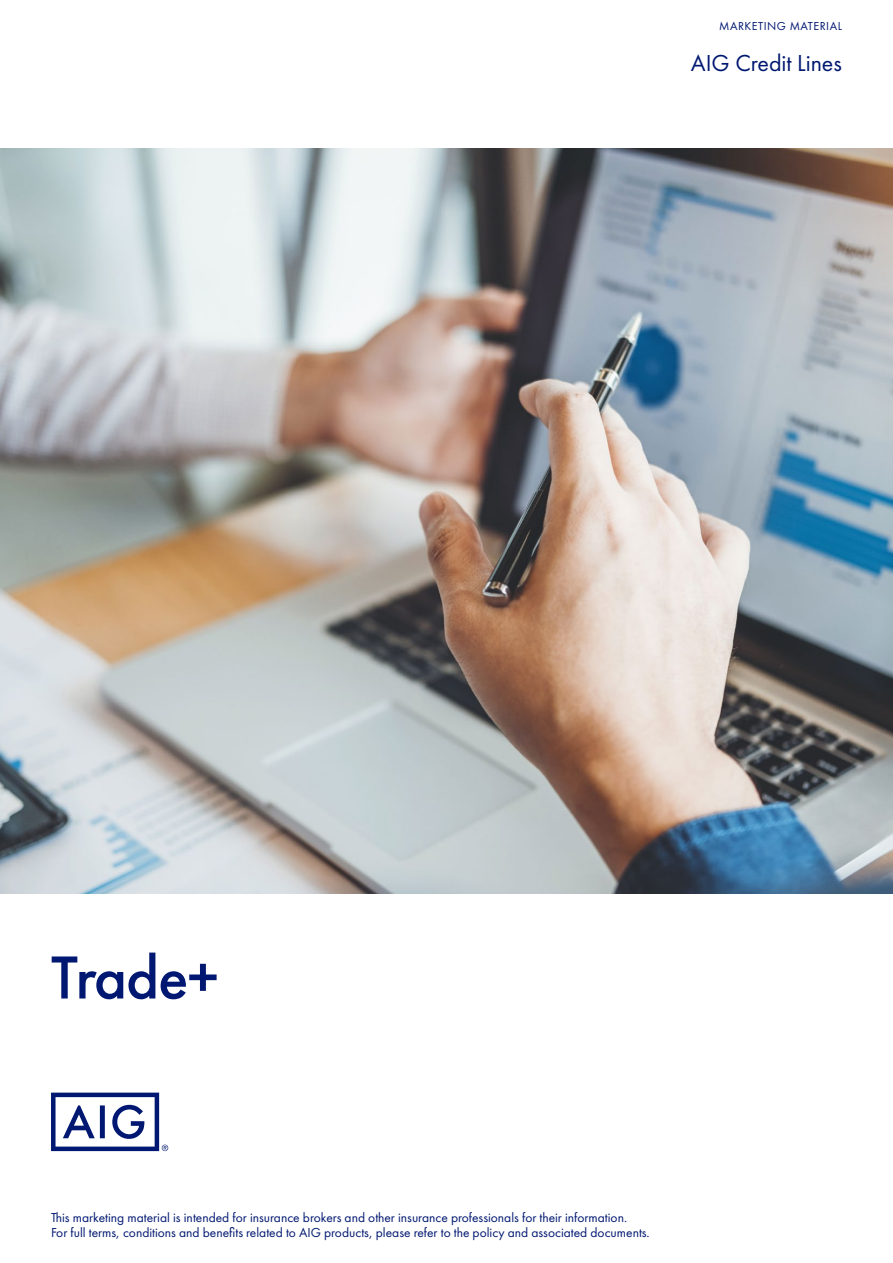
<style>
.page{position:relative;width:893px;height:1263px;background:#fff}
.page>*{position:absolute;margin:0;border:0;box-sizing:border-box;transform-origin:0 0}
.cover_h1{font:500 63px "Futura PT";letter-spacing:-.03em;color:#001871}
.biz_area{font:24px "Futura PT";color:#001871}
.foot_mark{font:13.5px/15px "Futura PT";color:#001871}
.marketing{font:12px "Futura PT";letter-spacing:.04em;color:#001871}
</style>
<div class="page">
<img style="left:0;top:149px;width:893px;height:744px">
<svg style="left:51px;top:1092px;width:117px;height:59px"></svg>
<p class="marketing" style="left:719px;top:19px;width:124px">MARKETING MATERIAL</p>
<p class="biz_area" style="left:691px;top:49px;width:153px">AIG Credit Lines</p>
<h1 class="cover_h1" style="left:51px;top:939px;width:169px">Trade+</h1>
<p class="foot_mark" style="left:51px;top:1210px;width:600px">This marketing material is intended for insurance brokers and other insurance professionals for their information.<br>For full terms, conditions and benefits related to AIG products, please refer to the policy and associated documents.</p>
</div>
